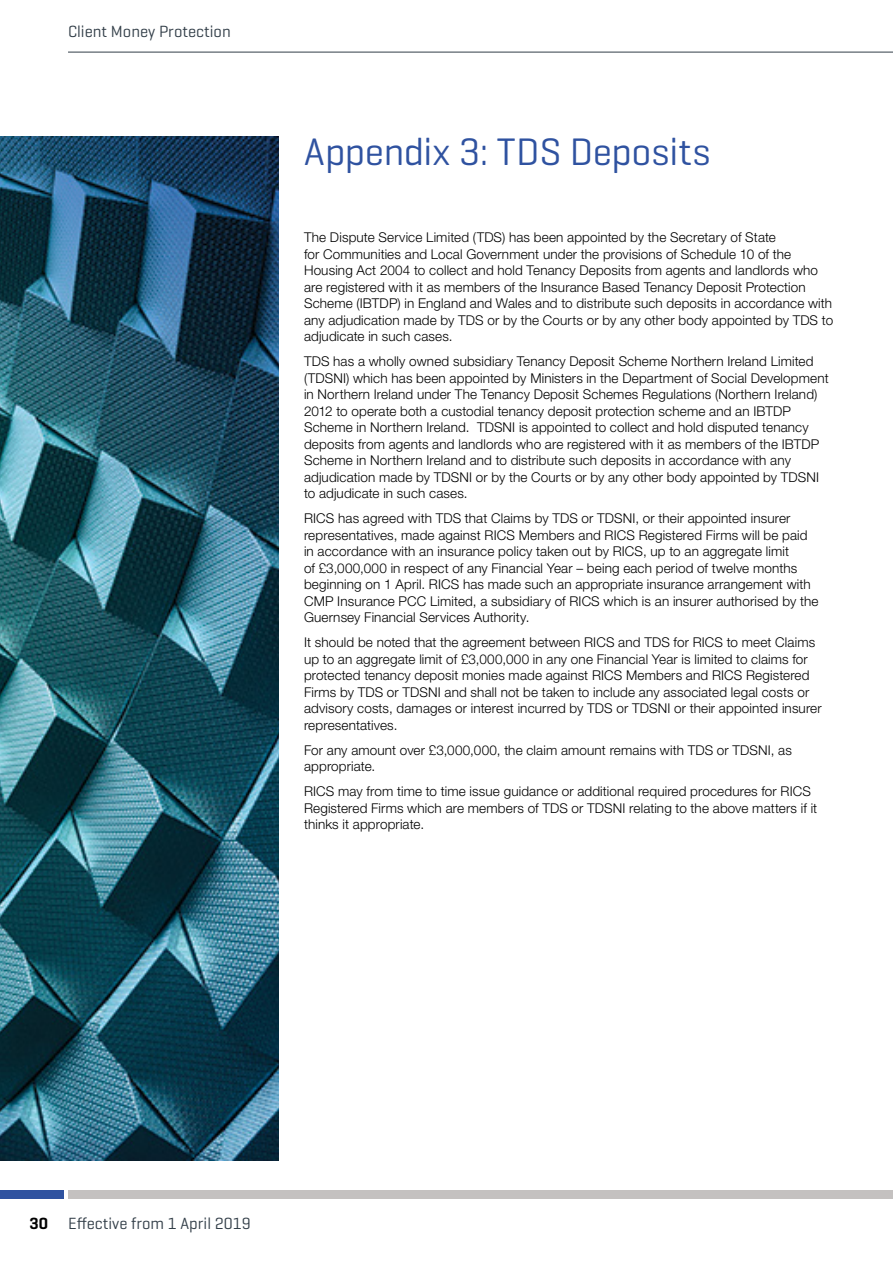
<style>
.page{position:relative;width:893px;height:1263px;background:#fff}
.page>*{position:absolute;margin:0;border:0;box-sizing:border-box;transform-origin:0 0}
.t1{font:39px "Geogrotesque";letter-spacing:-.01em;color:#2f52a0}
.t2{font:16.5px "Geogrotesque";color:#323e48}
.t3{font:300 13.5px/16.5px "Helvetica Neue LT Std";letter-spacing:.01em;color:#000}
.s1{font-weight:600;color:#000}
</style>
<div class="page">
<img style="left:0;top:136px;width:279px;height:1025px">
<hr style="left:68px;top:52px;width:825px;height:1px;background:#323e48">
<div style="left:0;top:1191px;width:64px;height:8px;background:#2f52a0"></div>
<div style="left:68px;top:1191px;width:825px;height:8px;background:#c4c1c0"></div>
<p class="t2" style="left:68px;top:21px;width:164px">Client Money Protection</p>
<h1 class="t1" style="left:304px;top:128px;width:408px">Appendix 3: TDS Deposits</h1>
<p class="t3" style="left:304px;top:229px;width:531px">The Dispute Service Limited (TDS) has been appointed by the Secretary of State<br>for Communities and Local Government under the provisions of Schedule 10 of the Housing Act 2004 to collect and hold Tenancy Deposits from agents and landlords who are registered with it as members of the Insurance Based Tenancy Deposit Protection Scheme (IBTDP) in England and Wales and to distribute such deposits in accordance with any adjudication made by TDS or by the Courts or by any other body appointed by TDS to adjudicate in such cases.</p>
<p class="t3" style="left:304px;top:353px;width:526px">TDS has a wholly owned subsidiary Tenancy Deposit Scheme Northern Ireland Limited (TDSNI) which has been appointed by Ministers in the Department of Social Development in Northern Ireland under The Tenancy Deposit Schemes Regulations (Northern Ireland)<br>2012 to operate both a custodial tenancy deposit protection scheme and an IBTDP Scheme in Northern Ireland. TDSNI is appointed to collect and hold disputed tenancy deposits from agents and landlords who are registered with it as members of the IBTDP Scheme in Northern Ireland and to distribute such deposits in accordance with any adjudication made by TDSNI or by the Courts or by any other body appointed by TDSNI to adjudicate in such cases.</p>
<p class="t3" style="left:304px;top:510px;width:516px">RICS has agreed with TDS that Claims by TDS or TDSNI, or their appointed insurer representatives, made against RICS Members and RICS Registered Firms will be paid in accordance with an insurance policy taken out by RICS, up to an aggregate limit<br>of £3,000,000 in respect of any Financial Year – being each period of twelve months beginning on 1 April. RICS has made such an appropriate insurance arrangement with CMP Insurance PCC Limited, a subsidiary of RICS which is an insurer authorised by the Guernsey Financial Services Authority.</p>
<p class="t3" style="left:304px;top:634px;width:519px">It should be noted that the agreement between RICS and TDS for RICS to meet Claims up to an aggregate limit of £3,000,000 in any one Financial Year is limited to claims for protected tenancy deposit monies made against RICS Members and RICS Registered Firms by TDS or TDSNI and shall not be taken to include any associated legal costs or advisory costs, damages or interest incurred by TDS or TDSNI or their appointed insurer representatives.</p>
<p class="t3" style="left:304px;top:742px;width:489px">For any amount over £3,000,000, the claim amount remains with TDS or TDSNI, as appropriate.</p>
<p class="t3" style="left:304px;top:783px;width:515px">RICS may from time to time issue guidance or additional required procedures for RICS<br>Registered Firms which are members of TDS or TDSNI relating to the above matters if it thinks it appropriate.</p>
<p class="t2" style="left:29px;top:1213px;width:223px"><span class="s1">30</span> Effective from 1 April 2019</p>
</div>
